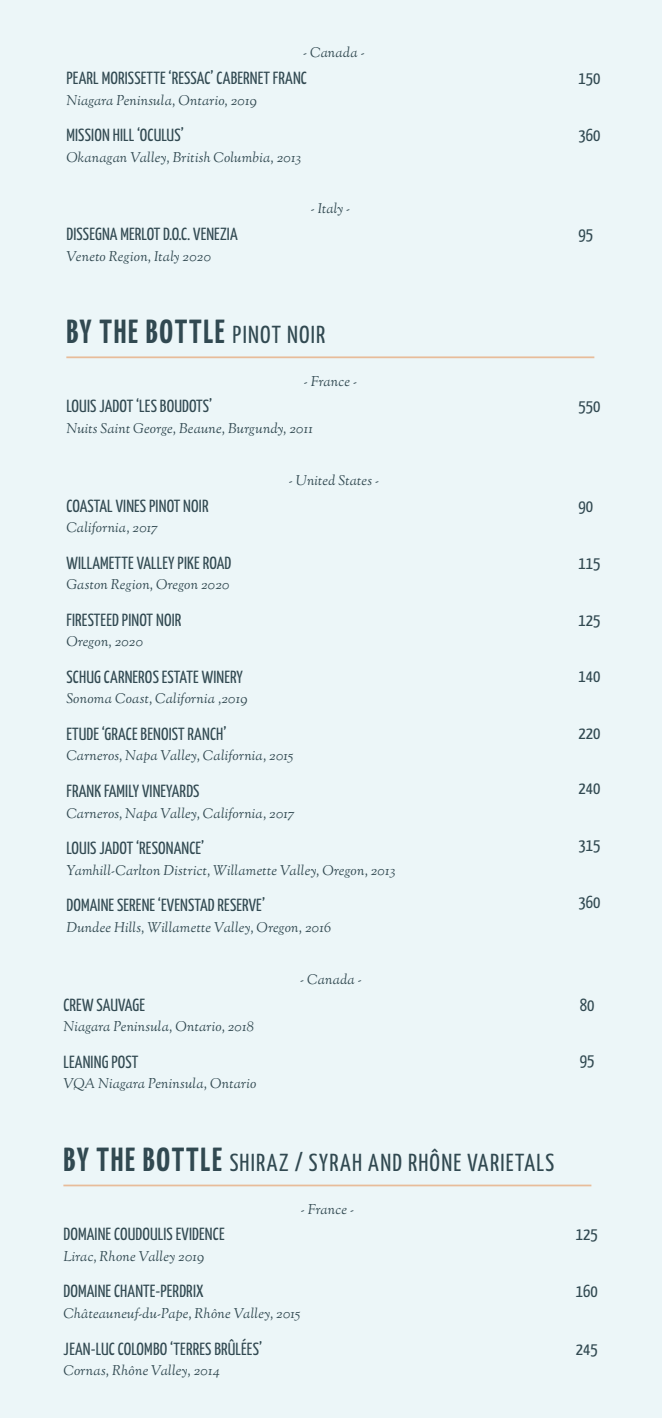
<style>
.page{position:relative;width:662px;height:1418px;background:#ecf6f8}
.page>*{position:absolute;margin:0;border:0;box-sizing:border-box;transform-origin:0 0}
.t1{font:700 33.25px "Yanone Kaffeesatz";letter-spacing:.05em;color:#314951}
.t2{font:24.5px "Yanone Kaffeesatz";letter-spacing:.05em;color:#314951}
.t3{font:17.5px "Yanone Kaffeesatz";letter-spacing:.01em;color:#314951}
.t4{font:italic 14px "Sorts Mill Goudy";letter-spacing:.015em;color:#314951}
.s1{font-weight:400;font-size:24.5px}
.s2{font-weight:700;font-size:33.25px}
</style>
<div class="page">
<hr style="left:63px;top:1184px;width:528px;height:2px;background:#fbc39f">
<hr style="left:66px;top:356px;width:528px;height:2px;background:#fbc39f">
<p class="t4" style="left:303px;top:44px;width:63px">- Canada -</p>
<p class="t3" style="left:66px;top:65px;width:242px">PEARL MORISSETTE ‘RESSAC’ CABERNET FRANC</p>
<p class="t4" style="left:66px;top:91px;width:192px">Niagara Peninsula, Ontario, 2019</p>
<p class="t3" style="left:66px;top:123px;width:119px">MISSION HILL ‘OCULUS’</p>
<p class="t4" style="left:66px;top:148px;width:236px">Okanagan Valley, British Columbia, 2013</p>
<p class="t4" style="left:311px;top:200px;width:41px">- Italy -</p>
<p class="t3" style="left:578px;top:65px;width:23px">150</p>
<p class="t3" style="left:578px;top:123px;width:23px">360</p>
<p class="t3" style="left:66px;top:221px;width:173px">DISSEGNA MERLOT D.O.C. VENEZIA</p>
<p class="t3" style="left:578px;top:221px;width:16px">95</p>
<p class="t4" style="left:66px;top:247px;width:146px">Veneto Region, Italy 2020</p>
<p class="t1" style="left:66px;top:307px;width:260px">BY THE BOTTLE <span class="s1">PINOT NOIR</span></p>
<p class="t4" style="left:304px;top:372px;width:55px">- France -</p>
<p class="t3" style="left:66px;top:394px;width:147px">LOUIS JADOT ‘LES BOUDOTS’</p>
<p class="t3" style="left:578px;top:394px;width:23px">550</p>
<p class="t4" style="left:66px;top:419px;width:248px">Nuits Saint George, Beaune, Burgundy, 2011</p>
<p class="t4" style="left:289px;top:471px;width:92px">- United States -</p>
<p class="t3" style="left:66px;top:493px;width:144px">COASTAL VINES PINOT NOIR</p>
<p class="t4" style="left:66px;top:519px;width:93px">California, 2017</p>
<p class="t3" style="left:66px;top:550px;width:166px">WILLAMETTE VALLEY PIKE ROAD</p>
<p class="t4" style="left:66px;top:576px;width:164px">Gaston Region, Oregon 2020</p>
<p class="t3" style="left:66px;top:607px;width:116px">FIRESTEED PINOT NOIR</p>
<p class="t4" style="left:66px;top:633px;width:78px">Oregon, 2020</p>
<p class="t3" style="left:66px;top:664px;width:178px">SCHUG CARNEROS ESTATE WINERY</p>
<p class="t4" style="left:66px;top:690px;width:182px">Sonoma Coast, California ,2019</p>
<p class="t3" style="left:66px;top:721px;width:161px">ETUDE ‘GRACE BENOIST RANCH’</p>
<p class="t4" style="left:66px;top:747px;width:228px">Carneros, Napa Valley, California, 2015</p>
<p class="t3" style="left:66px;top:778px;width:135px">FRANK FAMILY VINEYARDS</p>
<p class="t4" style="left:66px;top:804px;width:230px">Carneros, Napa Valley, California, 2017</p>
<p class="t3" style="left:66px;top:835px;width:139px">LOUIS JADOT ‘RESONANCE’</p>
<p class="t4" style="left:66px;top:861px;width:330px">Yamhill-Carlton District, Willamette Valley, Oregon, 2013</p>
<p class="t3" style="left:66px;top:892px;width:200px">DOMAINE SERENE ‘EVENSTAD RESERVE’</p>
<p class="t4" style="left:66px;top:918px;width:266px">Dundee Hills, Willamette Valley, Oregon, 2016</p>
<p class="t3" style="left:63px;top:992px;width:83px">CREW SAUVAGE</p>
<p class="t4" style="left:63px;top:1017px;width:192px">Niagara Peninsula, Ontario, 2018</p>
<p class="t3" style="left:63px;top:1049px;width:76px">LEANING POST</p>
<p class="t4" style="left:63px;top:1074px;width:194px">VQA Niagara Peninsula, Ontario</p>
<p class="t4" style="left:300px;top:970px;width:63px">- Canada -</p>
<p class="t2" style="left:64px;top:1144px;width:492px"><span class="s2">BY THE BOTTLE</span> SHIRAZ / SYRAH AND RHÔNE VARIETALS</p>
<p class="t4" style="left:301px;top:1200px;width:55px">- France -</p>
<p class="t3" style="left:63px;top:1221px;width:163px">DOMAINE COUDOULIS EVIDENCE</p>
<p class="t4" style="left:63px;top:1247px;width:142px">Lirac, Rhone Valley 2019</p>
<p class="t3" style="left:63px;top:1278px;width:141px">DOMAINE CHANTE-PERDRIX</p>
<p class="t4" style="left:63px;top:1304px;width:238px">Châteauneuf-du-Pape, Rhône Valley, 2015</p>
<p class="t3" style="left:63px;top:1336px;width:200px">JEAN-LUC COLOMBO ‘TERRES BRÛLÉES’</p>
<p class="t4" style="left:63px;top:1361px;width:158px">Cornas, Rhône Valley, 2014</p>
<p class="t3" style="left:578px;top:493px;width:16px">90</p>
<p class="t3" style="left:578px;top:550px;width:23px">115</p>
<p class="t3" style="left:578px;top:607px;width:23px">125</p>
<p class="t3" style="left:578px;top:663px;width:23px">140</p>
<p class="t3" style="left:578px;top:720px;width:23px">220</p>
<p class="t3" style="left:578px;top:775px;width:23px">240</p>
<p class="t3" style="left:578px;top:832px;width:23px">315</p>
<p class="t3" style="left:578px;top:889px;width:23px">360</p>
<p class="t3" style="left:579px;top:992px;width:16px">80</p>
<p class="t3" style="left:579px;top:1047px;width:16px">95</p>
<p class="t3" style="left:575px;top:1221px;width:23px">125</p>
<p class="t3" style="left:575px;top:1278px;width:23px">160</p>
<p class="t3" style="left:575px;top:1336px;width:23px">245</p>
</div>
